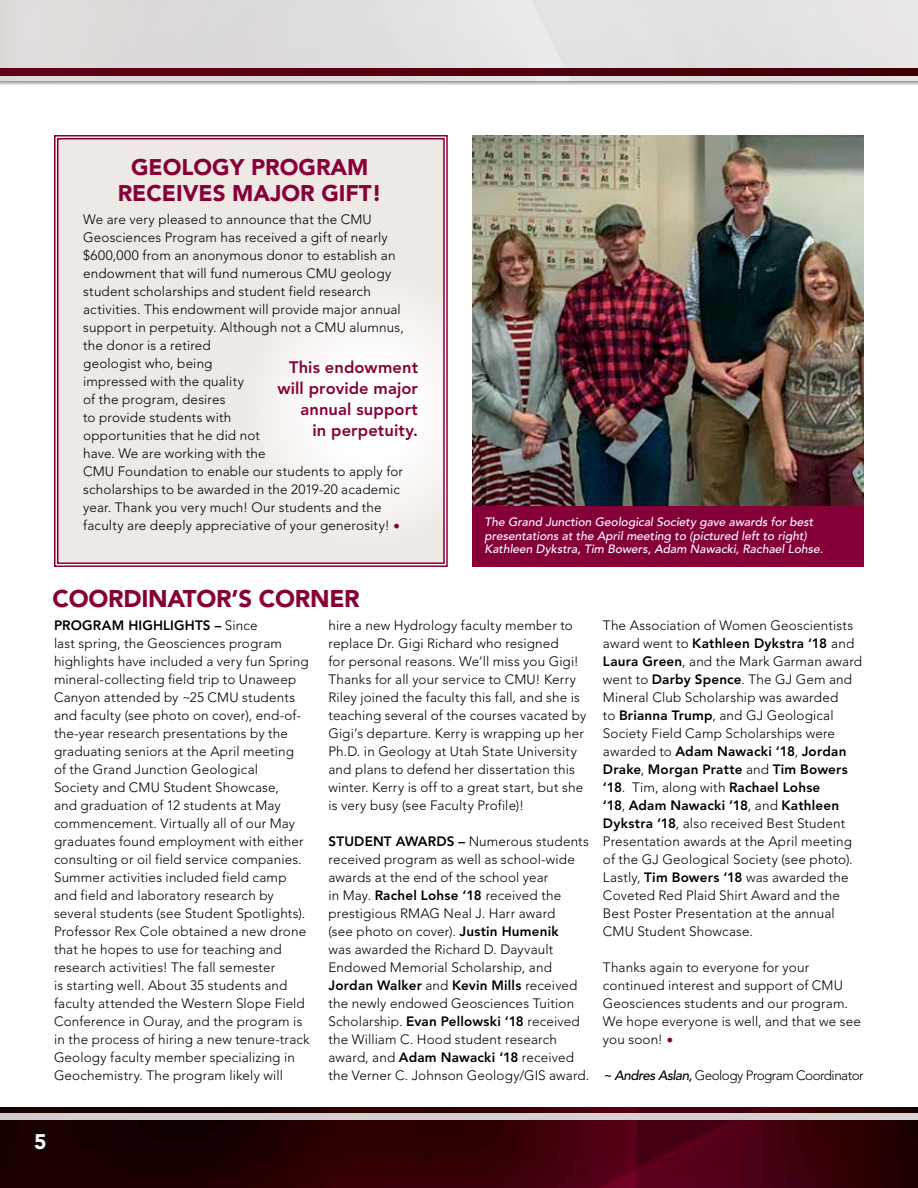
<style>
.page{position:relative;width:918px;height:1188px;background:#fff}
.page>*{position:absolute;margin:0;border:0;box-sizing:border-box;transform-origin:0 0}
.t1{font:900 24px "Avenir";letter-spacing:-.01em;color:#860038}
.t2{font:900 22.5px/25.5px "Avenir";color:#860038;text-align:center}
.t3{font:900 21px "Avenir";color:#fff}
.t4{font:800 16.5px/21px "Avenir";letter-spacing:.005em;color:#860038;text-align:right}
.t5{font:300 13.5px/18px "Avenir";letter-spacing:.01em;color:#000}
.t6{font:300 13.5px "Avenir";letter-spacing:-.04em;color:#000}
.t7{font:italic 500 12px/13.5px "Avenir";color:#fff}
.s1{font-family:"Minion Pro";font-weight:400;font-size:18px;color:#860038}
.s2{font-weight:800}
.s3{font-weight:500;font-style:italic}
</style>
<div class="page">
<div style="left:0;top:0;width:918px;height:87px;background:#000;opacity:.45"></div>
<img style="left:0;top:0;width:918px;height:81px">
<img style="left:0;top:1107px;width:918px;height:81px">
<div style="left:0;top:1113px;width:918px;height:7px;background:#d4d0cf"></div>
<img style="left:0;top:69px;width:918px;height:6px">
<div style="left:33px;top:1132px;width:18px;height:22px;background:#160000"></div>
<img style="left:472px;top:135px;width:392px;height:371px">
<div style="left:472px;top:506px;width:392px;height:61px;background:#860038"></div>
<svg style="left:54px;top:135px;width:394px;height:432px"></svg>
<h2 class="t2" style="left:118px;top:155px;width:266px">GEOLOGY PROGRAM<br>RECEIVES MAJOR GIFT!</h2>
<p class="t5" style="left:83px;top:210px;width:322px">We are very pleased to announce that the CMU Geosciences Program has received a gift of nearly $600,000 from an anonymous donor to establish an endowment that will fund numerous CMU geology student scholarships and student field research activities. This endowment will provide major annual support in perpetuity. Although not a CMU alumnus, the donor is a retired<br>geologist who, being<br>impressed with the quality<br>of the program, desires<br>to provide students with<br>opportunities that he did not<br>have. We are working with the<br>CMU Foundation to enable our students to apply for scholarships to be awarded in the 2019-20 academic year. Thank you very much! Our students and the faculty are deeply appreciative of your generosity! <span class="s1">•</span></p>
<p class="t4" style="left:277px;top:357px;width:142px">This endowment will provide major annual support<br>in perpetuity.</p>
<p class="t7" style="left:485px;top:515px;width:340px">The Grand Junction Geological Society gave awards for best presentations at the April meeting to (pictured left to right)<br>Kathleen Dykstra, Tim Bowers, Adam Nawacki, Rachael Lohse.</p>
<h1 class="t1" style="left:52px;top:584px;width:309px">COORDINATOR’S CORNER</h1>
<p class="t5" style="left:54px;top:616px;width:257px"><span class="s2">PROGRAM HIGHLIGHTS –</span> Since<br>last spring, the Geosciences program highlights have included a very fun Spring mineral-collecting field trip to Unaweep Canyon attended by ~25 CMU students and faculty (see photo on cover), end-of&shy;the-year research presentations by the graduating seniors at the April meeting<br>of the Grand Junction Geological<br>Society and CMU Student Showcase,<br>and graduation of 12 students at May commencement. Virtually all of our May graduates found employment with either consulting or oil field service companies.<br>Summer activities included field camp and field and laboratory research by several students (see Student Spotlights).<br>Professor Rex Cole obtained a new drone that he hopes to use for teaching and research activities! The fall semester<br>is starting well. About 35 students and faculty attended the Western Slope Field Conference in Ouray, and the program is in the process of hiring a new tenure-track Geology faculty member specializing in Geochemistry. The program likely will</p>
<p class="t5" style="left:328px;top:616px;width:259px">hire a new Hydrology faculty member to replace Dr. Gigi Richard who resigned<br>for personal reasons. We’ll miss you Gigi!<br>Thanks for all your service to CMU! Kerry Riley joined the faculty this fall, and she is teaching several of the courses vacated by Gigi’s departure. Kerry is wrapping up her Ph.D. in Geology at Utah State University and plans to defend her dissertation this winter. Kerry is off to a great start, but she is very busy (see Faculty Profile)!</p>
<p class="t5" style="left:328px;top:832px;width:263px"><span class="s2">STUDENT AWARDS –</span> Numerous students received program as well as school-wide awards at the end of the school year<br>in May. <span class="s2">Rachel Lohse ‘18</span> received the prestigious RMAG Neal J. Harr award<br>(see photo on cover). <span class="s2">Justin Humenik<br></span>was awarded the Richard D. Dayvault Endowed Memorial Scholarship, and <span class="s2">Jordan Walker</span> and <span class="s2">Kevin Mills</span> received the newly endowed Geosciences Tuition Scholarship. <span class="s2">Evan Pellowski ‘18</span> received the William C. Hood student research award, and <span class="s2">Adam Nawacki ‘18</span> received the Verner C. Johnson Geology/GIS award.</p>
<p class="t5" style="left:603px;top:616px;width:261px">The Association of Women Geoscientists award went to <span class="s2">Kathleen Dykstra ‘18</span> and <span class="s2">Laura Green</span>, and the Mark Garman award went to <span class="s2">Darby Spence</span>. The GJ Gem and Mineral Club Scholarship was awarded<br>to <span class="s2">Brianna Trump</span>, and GJ Geological Society Field Camp Scholarships were awarded to <span class="s2">Adam Nawacki ‘18</span>, <span class="s2">Jordan Drake</span>, <span class="s2">Morgan Pratte</span> and <span class="s2">Tim Bowers ‘18</span>. Tim, along with <span class="s2">Rachael Lohse<br>‘18</span>, <span class="s2">Adam Nawacki ’18</span>, and <span class="s2">Kathleen Dykstra ‘18</span>, also received Best Student Presentation awards at the April meeting of the GJ Geological Society (see photo).<br>Lastly, <span class="s2">Tim Bowers ‘18</span> was awarded the Coveted Red Plaid Shirt Award and the Best Poster Presentation at the annual CMU Student Showcase.</p>
<p class="t5" style="left:603px;top:958px;width:259px">Thanks again to everyone for your continued interest and support of CMU<br>Geosciences students and our program.<br>We hope everyone is well, and that we see you soon! <span class="s1">•</span></p>
<p class="t6" style="left:603px;top:1067px;width:262px"><span class="s3">~ Andres Aslan,</span> Geology Program Coordinator</p>
<h3 class="t3" style="left:34px;top:1129px;width:14px">5</h3>
</div>
